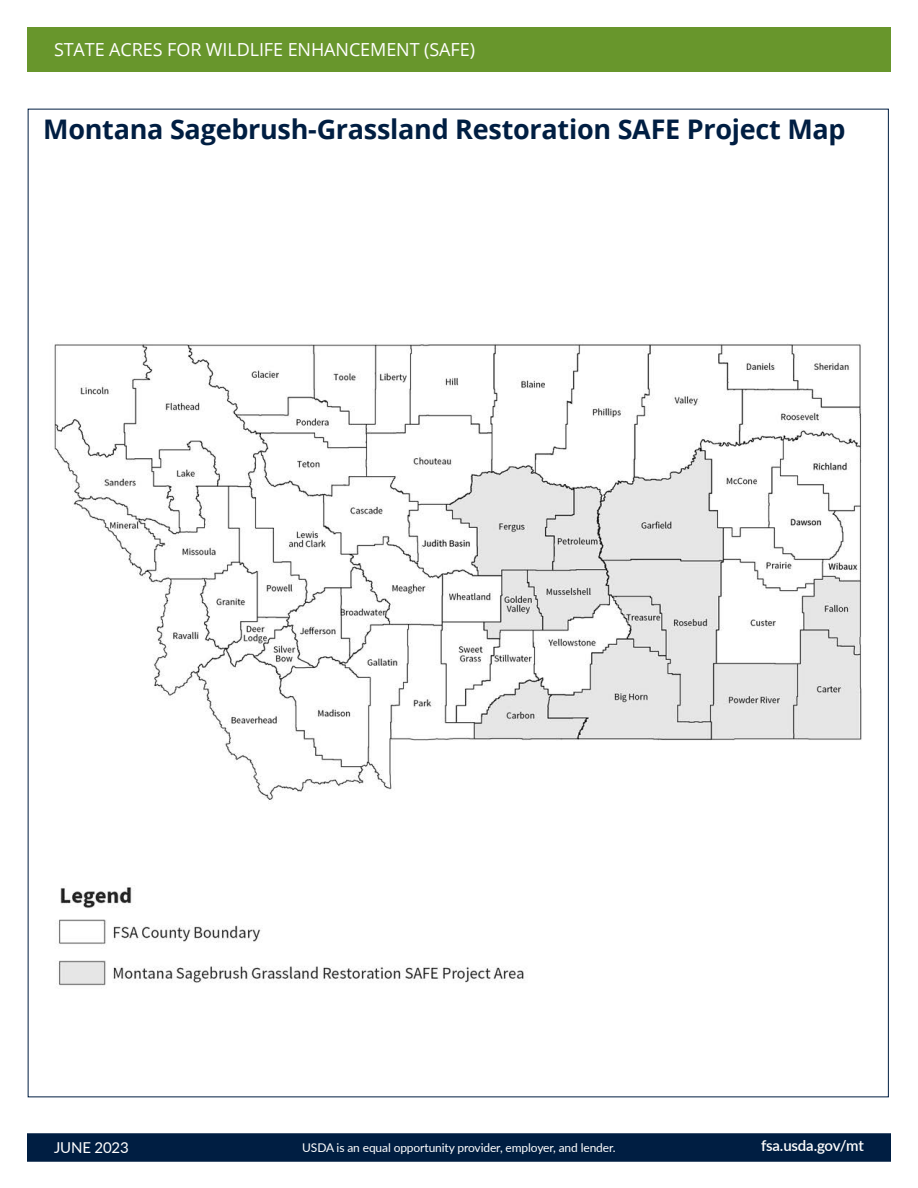
<style>
.page{position:relative;width:918px;height:1188px;background:#fff}
.page>*{position:absolute;margin:0;border:0;box-sizing:border-box;transform-origin:0 0}
.t1{font:700 27px "Open Sans";letter-spacing:-.01em;color:#001e42}
.t2{font:18px "Open Sans";letter-spacing:-.005em;color:#fff}
.t3{font:600 15px "Lato";letter-spacing:-.01em;color:#fff}
.t4{font:15px "Lato";letter-spacing:-.01em;color:#fff}
.t5{font:12px "Lato";letter-spacing:-.01em;color:#fff}
</style>
<div class="page">
<div style="left:27px;top:1133px;width:864px;height:29px;background:#001e42;border:2px solid #001e42"></div>
<img style="left:54px;top:343px;width:808px;height:643px">
<div style="left:27px;top:27px;width:864px;height:44px;background:#68962c"></div>
<h2 class="t2" style="left:54px;top:37px;width:423px">STATE ACRES FOR WILDLIFE ENHANCEMENT (SAFE)</h2>
<h1 class="t1" style="left:43px;top:110px;width:804px">Montana Sagebrush-Grassland Restoration SAFE Project Map</h1>
<p class="t4" style="left:54px;top:1137px;width:76px">JUNE 2023</p>
<p class="t5" style="left:302px;top:1139px;width:315px">USDA is an equal opportunity provider, employer, and lender.</p>
<p class="t3" style="left:761px;top:1135px;width:104px">fsa.usda.gov/mt</p>
</div>
